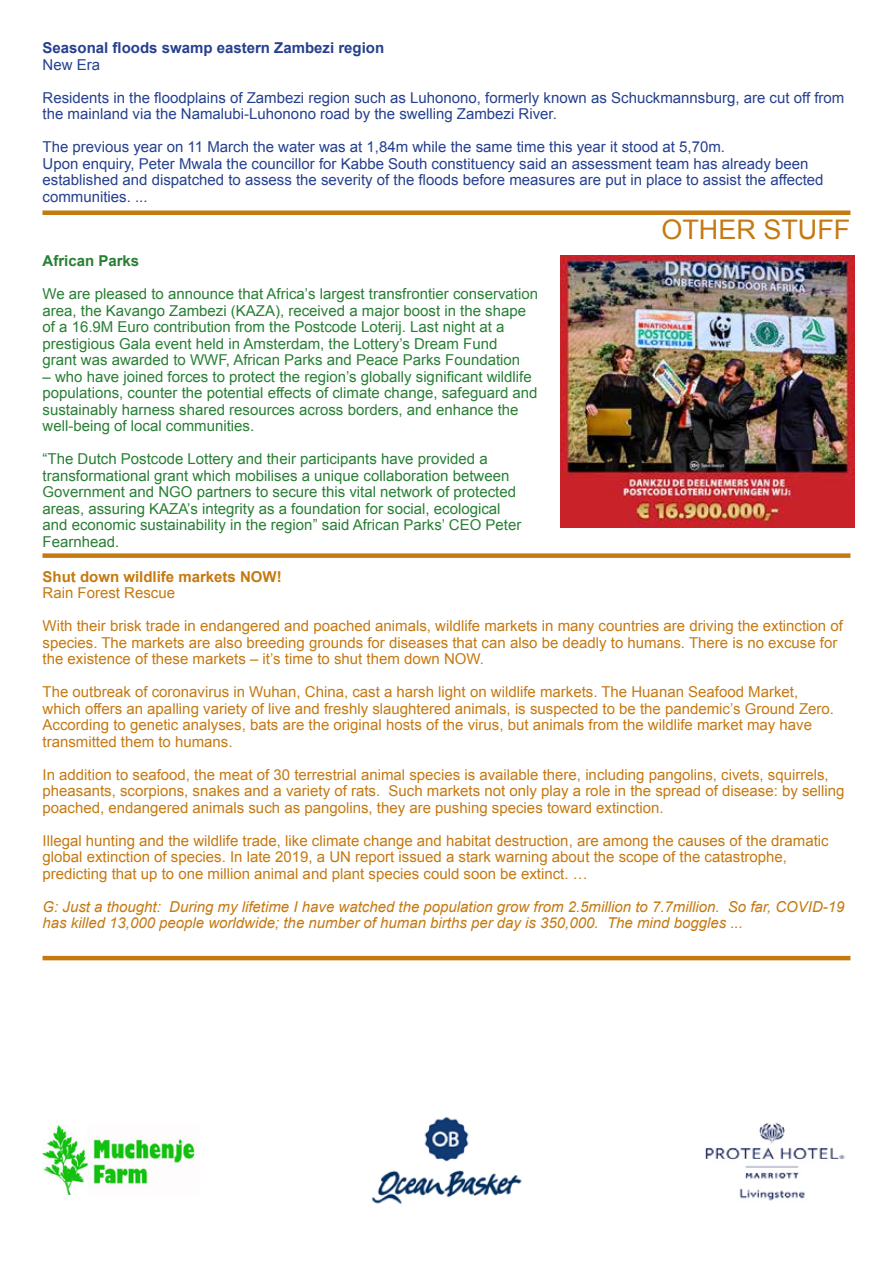
<style>
.page{position:relative;width:893px;height:1263px;background:#fff}
.page>*{position:absolute;margin:0;border:0;box-sizing:border-box;transform-origin:0 0}
.t1{font:27px "Arial";color:#c57911}
.t2{font:15px/16.5px "Arial";color:#c57911}
.t3{font:15px/16.5px "Arial";color:#287f34}
.t4{font:15px/16.5px "Arial";color:#25408f}
.t5{font:italic 15px/16.5px "Arial";color:#c57911}
.t6{font:700 15px "Arial";color:#25408f}
.t7{font:700 15px "Arial";color:#c57911}
.t8{font:700 15px "Arial";color:#287f34}
</style>
<div class="page">
<div style="left:43px;top:210px;width:807px;height:5px;background:#c57911"></div>
<hr style="left:43px;top:956px;width:807px;height:4px;background:#c57911">
<img style="left:705px;top:1122px;width:140px;height:79px">
<img style="left:43px;top:1125px;width:152px;height:70px">
<img style="left:371px;top:1117px;width:151px;height:87px">
<img style="left:561px;top:255px;width:294px;height:272px">
<div style="left:43px;top:553px;width:807px;height:5px;background:#c57911"></div>
<p class="t6" style="left:43px;top:38px;width:343px">Seasonal floods swamp eastern Zambezi region</p>
<p class="t4" style="left:43px;top:57px;width:59px">New Era</p>
<p class="t4" style="left:43px;top:90px;width:803px">Residents in the floodplains of Zambezi region such as Luhonono, formerly known as Schuckmannsburg, are cut off from the mainland via the Namalubi-Luhonono road by the swelling Zambezi River.</p>
<p class="t4" style="left:43px;top:139px;width:783px">The previous year on 11 March the water was at 1,84m while the same time this year it stood at 5,70m.<br>Upon enquiry, Peter Mwala the councillor for Kabbe South constituency said an assessment team has already been established and dispatched to assess the severity of the floods before measures are put in place to assist the affected communities. ...</p>
<h1 class="t1" style="left:661px;top:212px;width:190px">OTHER STUFF</h1>
<p class="t8" style="left:43px;top:251px;width:98px">African Parks</p>
<p class="t3" style="left:43px;top:286px;width:497px">We are pleased to announce that Africa’s largest transfrontier conservation area, the Kavango Zambezi (KAZA), received a major boost in the shape of a 16.9M Euro contribution from the Postcode Loterij. Last night at a prestigious Gala event held in Amsterdam, the Lottery’s Dream Fund<br>grant was awarded to WWF, African Parks and Peace Parks Foundation</p>
<p class="t3" style="left:43px;top:368px;width:497px">– who have joined forces to protect the region’s globally significant wildlife populations, counter the potential effects of climate change, safeguard and sustainably harness shared resources across borders, and enhance the well-being of local communities.</p>
<p class="t3" style="left:43px;top:451px;width:480px">“The Dutch Postcode Lottery and their participants have provided a transformational grant which mobilises a unique collaboration between Government and NGO partners to secure this vital network of protected areas, assuring KAZA’s integrity as a foundation for social, ecological and economic sustainability in the region” said African Parks’ CEO Peter Fearnhead.</p>
<p class="t7" style="left:43px;top:566px;width:241px">Shut down wildlife markets NOW!</p>
<p class="t2" style="left:43px;top:585px;width:134px">Rain Forest Rescue</p>
<p class="t2" style="left:43px;top:618px;width:802px">With their brisk trade in endangered and poached animals, wildlife markets in many countries are driving the extinction of species. The markets are also breeding grounds for diseases that can also be deadly to humans. There is no excuse for the existence of these markets – it’s time to shut them down NOW.</p>
<p class="t2" style="left:43px;top:684px;width:793px">The outbreak of coronavirus in Wuhan, China, cast a harsh light on wildlife markets. The Huanan Seafood Market, which offers an apalling variety of live and freshly slaughtered animals, is suspected to be the pandemic’s Ground Zero.<br>According to genetic analyses, bats are the original hosts of the virus, but animals from the wildlife market may have transmitted them to humans.</p>
<p class="t2" style="left:43px;top:766px;width:804px">In addition to seafood, the meat of 30 terrestrial animal species is available there, including pangolins, civets, squirrels, pheasants, scorpions, snakes and a variety of rats. Such markets not only play a role in the spread of disease: by selling poached, endangered animals such as pangolins, they are pushing species toward extinction.</p>
<p class="t2" style="left:43px;top:832px;width:788px">Illegal hunting and the wildlife trade, like climate change and habitat destruction, are among the causes of the dramatic global extinction of species. In late 2019, a UN report issued a stark warning about the scope of the catastrophe, predicting that up to one million animal and plant species could soon be extinct. …</p>
<p class="t5" style="left:43px;top:898px;width:804px">G: Just a thought: During my lifetime I have watched the population grow from 2.5million to 7.7million. So far, COVID-19 has killed 13,000 people worldwide; the number of human births per day is 350,000. The mind boggles ...</p>
</div>
